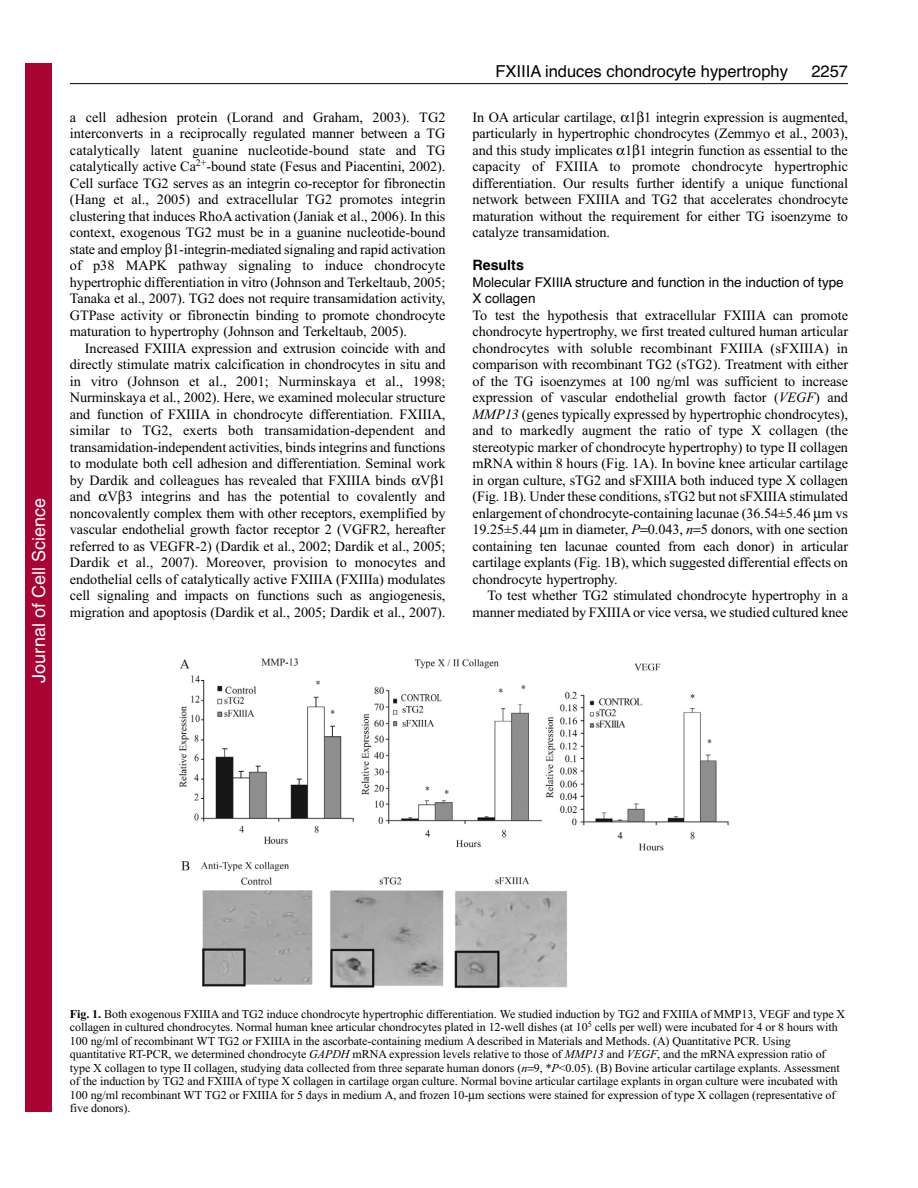
<style>
.page{position:relative;width:918px;height:1188px;background:#fff}
.page>*{position:absolute;margin:0;border:0;box-sizing:border-box;transform-origin:0 0}
.t1{font:18px "Helvetica";color:#fff}
.t2{font:16.5px "Helvetica";color:#000}
.t3{font:14.25px/16.5px "Times New Roman";letter-spacing:-.005em;color:#000;text-align:justify}
.t4{font:700 14.25px "Helvetica";color:#000}
.t5{font:13.5px/16.5px "Helvetica";color:#000}
.t6{font:12px/13.5px "Times New Roman";letter-spacing:-.005em;color:#000}
.s1{font-style:italic}
.s2{font-weight:700}
</style>
<div class="page">
<hr style="left:70px;top:83px;width:778px;height:1px;background:#000">
<img style="left:179px;top:658px;width:550px;height:330px">
<div style="left:26px;top:64px;width:26px;height:1048px;background:#a90332"></div>
<p class="t1" style="left:28px;top:683px;width:186px;rotate:-90deg">Journal of Cell Science</p>
<p class="t3" style="left:70px;top:110px;width:377px">a cell adhesion protein (Lorand and Graham, 2003). TG2 interconverts in a reciprocally regulated manner between a TG catalytically latent guanine nucleotide-bound state and TG catalytically active Ca<sup>2+</sup>-bound state (Fesus and Piacentini, 2002).<br>Cell surface TG2 serves as an integrin co-receptor for fibronectin (Hang et al., 2005) and extracellular TG2 promotes integrin clustering that induces RhoA activation (Janiak et al., 2006). In this context, exogenous TG2 must be in a guanine nucleotide-bound state and employ 1-integrin-mediated signaling and rapid activation of p38 MAPK pathway signaling to induce chondrocyte hypertrophic differentiation in vitro (Johnson and Terkeltaub, 2005; Tanaka et al., 2007). TG2 does not require transamidation activity, GTPase activity or fibronectin binding to promote chondrocyte maturation to hypertrophy (Johnson and Terkeltaub, 2005).</p>
<p class="t3" style="left:70px;top:341px;width:377px;text-indent:15px">Increased FXIIIA expression and extrusion coincide with and directly stimulate matrix calcification in chondrocytes in situ and in vitro (Johnson et al., 2001; Nurminskaya et al., 1998; Nurminskaya et al., 2002). Here, we examined molecular structure and function of FXIIIA in chondrocyte differentiation. FXIIIA, similar to TG2, exerts both transamidation-dependent and transamidation-independent activities, binds integrins and functions to modulate both cell adhesion and differentiation. Seminal work by Dardik and colleagues has revealed that FXIIIA binds V 1 and V 3 integrins and has the potential to covalently and noncovalently complex them with other receptors, exemplified by vascular endothelial growth factor receptor 2 (VGFR2, hereafter referred to as VEGFR-2) (Dardik et al., 2002; Dardik et al., 2005; Dardik et al., 2007). Moreover, provision to monocytes and endothelial cells of catalytically active FXIIIA (FXIIIa) modulates cell signaling and impacts on functions such as angiogenesis, migration and apoptosis (Dardik et al., 2005; Dardik et al., 2007).</p>
<p class="t2" style="left:496px;top:65px;width:294px">FXIIIA induces chondrocyte hypertrophy</p>
<p class="t2" style="left:811px;top:65px;width:38px">2257</p>
<p class="t3" style="left:472px;top:110px;width:377px">In OA articular cartilage, 1 1 integrin expression is augmented, particularly in hypertrophic chondrocytes (Zemmyo et al., 2003), and this study implicates 1 1 integrin function as essential to the capacity of FXIIIA to promote chondrocyte hypertrophic differentiation. Our results further identify a unique functional network between FXIIIA and TG2 that accelerates chondrocyte maturation without the requirement for either TG isoenzyme to catalyze transamidation.</p>
<p class="t4" style="left:472px;top:260px;width:53px">Results</p>
<p class="t5" style="left:472px;top:275px;width:373px">Molecular FXIIIA structure and function in the induction of type<br>X collagen</p>
<p class="t3" style="left:472px;top:308px;width:377px">To test the hypothesis that extracellular FXIIIA can promote chondrocyte hypertrophy, we first treated cultured human articular chondrocytes with soluble recombinant FXIIIA (sFXIIIA) in comparison with recombinant TG2 (sTG2). Treatment with either of the TG isoenzymes at 100 ng/ml was sufficient to increase expression of vascular endothelial growth factor (<span class="s1">VEGF</span>) and <span class="s1">MMP13</span> (genes typically expressed by hypertrophic chondrocytes), and to markedly augment the ratio of type X collagen (the stereotypic marker of chondrocyte hypertrophy) to type II collagen mRNA within 8 hours (Fig. 1A). In bovine knee articular cartilage in organ culture, sTG2 and sFXIIIA both induced type X collagen (Fig. 1B). Under these conditions, sTG2 but not sFXIIIA stimulated enlargement of chondrocyte-containing lacunae (36.54±5.46 m vs 19.25±5.44 m in diameter, <span class="s1">P</span> 0.043, <span class="s1">n</span> 5 donors, with one section containing ten lacunae counted from each donor) in articular cartilage explants (Fig. 1B), which suggested differential effects on chondrocyte hypertrophy.</p>
<p class="t3" style="left:473px;top:588px;width:377px;text-align:right">To test whether TG2 stimulated chondrocyte hypertrophy in a manner mediated by FXIIIA or vice versa, we studied cultured knee</p>
<p class="t6" style="left:70px;top:1008px;width:777px"><span class="s2">Fig. 1.</span> Both exogenous FXIIIA and TG2 induce chondrocyte hypertrophic differentiation. We studied induction by TG2 and FXIIIA of MMP13, VEGF and type X collagen in cultured chondrocytes. Normal human knee articular chondrocytes plated in 12-well dishes (at 10<sup>5</sup> cells per well) were incubated for 4 or 8 hours with 100 ng/ml of recombinant WT TG2 or FXIIIA in the ascorbate-containing medium A described in Materials and Methods. (A) Quantitative PCR. Using quantitative RT-PCR, we determined chondrocyte <span class="s1">GAPDH</span> mRNA expression levels relative to those of <span class="s1">MMP13</span> and <span class="s1">VEGF</span>, and the mRNA expression ratio of type X collagen to type II collagen, studying data collected from three separate human donors (<span class="s1">n</span> 9, *<span class="s1">P</span>&lt;0.05). (B) Bovine articular cartilage explants. Assessment of the induction by TG2 and FXIIIA of type X collagen in cartilage organ culture. Normal bovine articular cartilage explants in organ culture were incubated with 100 ng/ml recombinant WT TG2 or FXIIIA for 5 days in medium A, and frozen 10- m sections were stained for expression of type X collagen (representative of five donors).</p>
</div>
